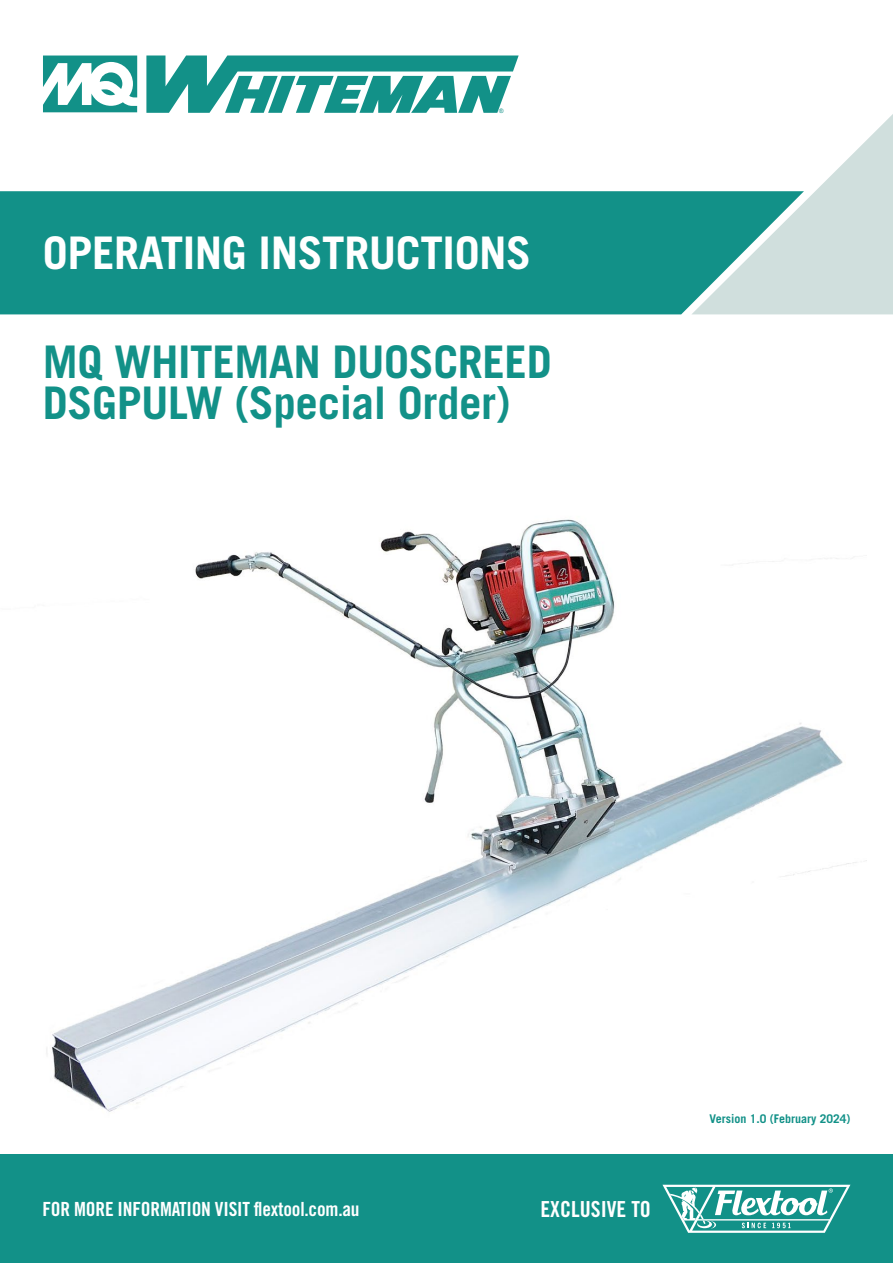
<style>
.page{position:relative;width:893px;height:1263px;background:#fff}
.page>*{position:absolute;margin:0;border:0;box-sizing:border-box;transform-origin:0 0}
.t1{font:700 45px/41.2px "Trade Gothic LT Pro";letter-spacing:-.01em;color:#129188}
.t2{font:700 45px "Trade Gothic LT Pro";letter-spacing:-.01em;color:#fff}
.t3{font:22.05px "Trade Gothic LT Pro Bd Cn 20";color:#fff}
.t4{font:19.5px "Trade Gothic LT Pro Bd Cn 20";letter-spacing:-.01em;color:#fff}
.t5{font:700 12px "Trade Gothic LT Pro";color:#129188}
.t6{font:6.15px "Arial";color:#129188}
</style>
<div class="page">
<div style="left:0;top:1154px;width:893px;height:109px;background:#129188"></div>
<svg style="left:662px;top:1185px;width:188px;height:48px"></svg>
<svg style="left:146px;top:55px;width:373px;height:58px"></svg>
<svg style="left:43px;top:56px;width:94px;height:56px"></svg>
<div style="left:0;top:191px;width:691px;height:123px;background:#129188"></div>
<svg style="left:691px;top:114px;width:202px;height:200px;fill:#d0dfdd"></svg>
<img style="left:46px;top:519px;width:811px;height:593px">
<p class="t6" style="left:499px;top:107px;width:6px">®</p>
<p class="t2" style="left:43px;top:225px;width:490px">OPERATING INSTRUCTIONS</p>
<p class="t1" style="left:43px;top:340px;width:510px">MQ WHITEMAN DUOSCREED<br>DSGPULW (Special Order)</p>
<p class="t4" style="left:43px;top:1197px;width:319px">FOR MORE INFORMATION VISIT flextool.com.au</p>
<p class="t3" style="left:540px;top:1195px;width:112px">EXCLUSIVE TO</p>
<p class="t5" style="left:709px;top:1111px;width:142px">Version 1.0 (February 2024)</p>
</div>
